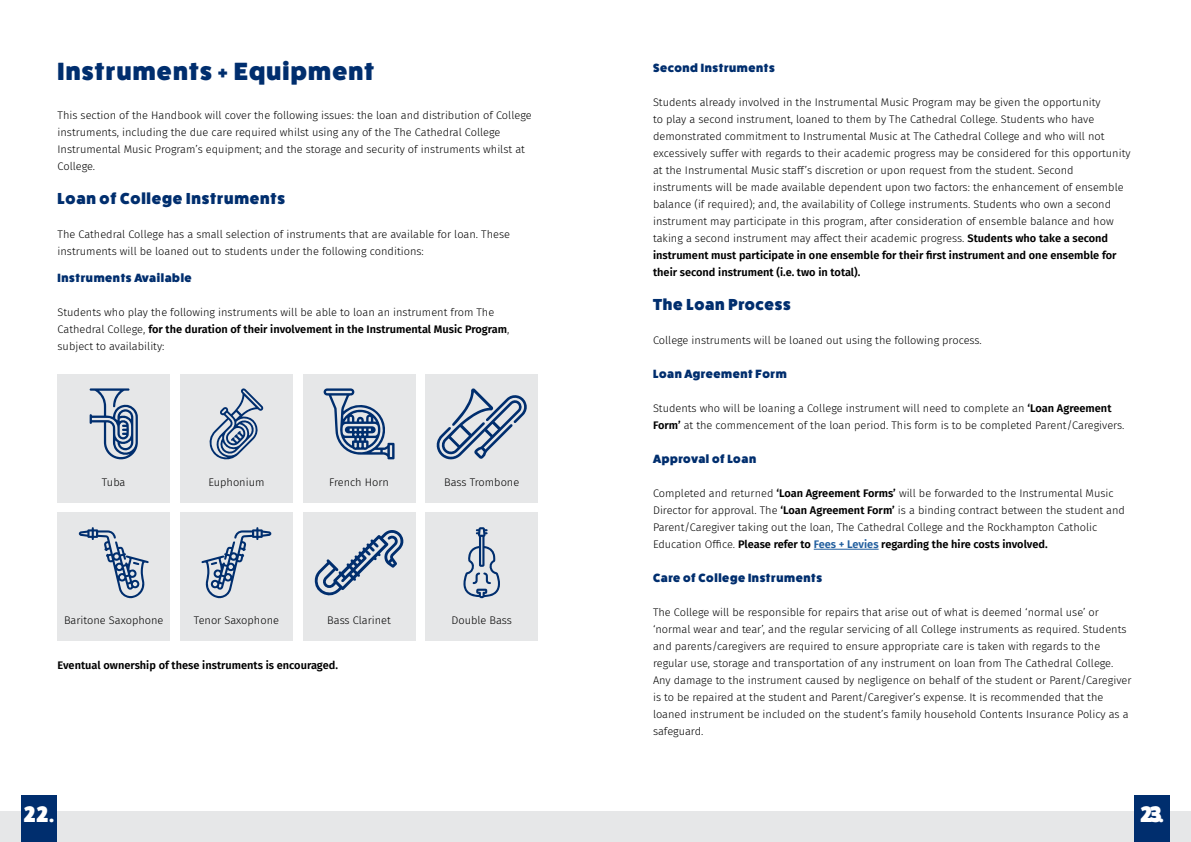
<style>
.page{position:relative;width:1191px;height:842px;background:#fff}
.page>*{position:absolute;margin:0;border:0;box-sizing:border-box;transform-origin:0 0}
.t1{font:800 25px "Fat Frank";letter-spacing:.05em;color:#002e6e}
.t2{font:800 22.5px "Fat Frank";color:#fff}
.t3{font:800 16px "Fat Frank";letter-spacing:.05em;color:#002e6e}
.t4{font:800 12px "Fat Frank";letter-spacing:.05em;color:#002e6e}
.t5{font:300 11px/17px "Fira Sans";color:#000}
.t6{font:600 11px "Fira Sans";color:#000}
.s1{font-weight:600}
.s2{font-weight:600;color:#215e9e}
</style>
<div class="page">
<div style="left:0;top:811px;width:1191px;height:31px;background:#e6e7e8"></div>
<div style="left:21px;top:795px;width:36px;height:47px;background:#002e6e"></div>
<div style="left:58px;top:374px;width:112px;height:129px;background:#e6e7e8"></div>
<div style="left:58px;top:512px;width:112px;height:129px;background:#e6e7e8"></div>
<div style="left:180px;top:374px;width:113px;height:129px;background:#e6e7e8"></div>
<div style="left:180px;top:512px;width:113px;height:129px;background:#e6e7e8"></div>
<div style="left:303px;top:374px;width:112px;height:129px;background:#e6e7e8"></div>
<div style="left:303px;top:512px;width:112px;height:129px;background:#e6e7e8"></div>
<div style="left:425px;top:374px;width:113px;height:129px;background:#e6e7e8"></div>
<div style="left:425px;top:512px;width:113px;height:129px;background:#e6e7e8"></div>
<svg style="left:89px;top:388px;width:49px;height:72px"></svg>
<svg style="left:323px;top:388px;width:71px;height:71px"></svg>
<svg style="left:437px;top:388px;width:90px;height:72px"></svg>
<svg style="left:79px;top:527px;width:70px;height:71px"></svg>
<svg style="left:201px;top:527px;width:70px;height:71px"></svg>
<svg style="left:463px;top:527px;width:37px;height:71px"></svg>
<div style="left:1134px;top:795px;width:35px;height:47px;background:#002e6e"></div>
<hr style="left:813px;top:549px;width:65px;height:1px;background:#215e9e">
<svg style="left:209px;top:388px;width:55px;height:72px"></svg>
<svg style="left:314px;top:530px;width:89px;height:66px"></svg>
<h1 class="t1" style="left:58px;top:57px;width:318px">Instruments + Equipment</h1>
<p class="t5" style="left:58px;top:107px;width:475px">This section of the Handbook will cover the following issues: the loan and distribution of College instruments, including the due care required whilst using any of the The Cathedral College Instrumental Music Program’s equipment; and the storage and security of instruments whilst at College.</p>
<h3 class="t3" style="left:58px;top:190px;width:229px">Loan of College Instruments</h3>
<p class="t5" style="left:58px;top:226px;width:454px">The Cathedral College has a small selection of instruments that are available for loan. These instruments will be loaned out to students under the following conditions:</p>
<p class="t4" style="left:58px;top:271px;width:136px">Instruments Available</p>
<p class="t5" style="left:58px;top:304px;width:453px">Students who play the following instruments will be able to loan an instrument from The<br>Cathedral College, <span class="s1">for the duration of their involvement in the Instrumental Music Program</span>, subject to availability:</p>
<p class="t5" style="left:102px;top:474px;width:25px">Tuba</p>
<p class="t5" style="left:208px;top:474px;width:58px">Euphonium</p>
<p class="t5" style="left:329px;top:474px;width:61px">French Horn</p>
<p class="t5" style="left:444px;top:474px;width:77px">Bass Trombone</p>
<p class="t5" style="left:64px;top:611px;width:101px">Baritone Saxophone</p>
<p class="t5" style="left:194px;top:611px;width:87px">Tenor Saxophone</p>
<p class="t5" style="left:327px;top:611px;width:65px">Bass Clarinet</p>
<p class="t5" style="left:451px;top:611px;width:62px">Double Bass</p>
<p class="t6" style="left:58px;top:656px;width:282px">Eventual ownership of these instruments is encouraged.</p>
<h2 class="t2" style="left:24px;top:802px;width:32px">22.</h2>
<p class="t4" style="left:653px;top:61px;width:123px">Second Instruments</p>
<p class="t5" style="left:653px;top:94px;width:479px">Students already involved in the Instrumental Music Program may be given the opportunity<br>to play a second instrument, loaned to them by The Cathedral College. Students who have demonstrated commitment to Instrumental Music at The Cathedral College and who will not excessively suffer with regards to their academic progress may be considered for this opportunity at the Instrumental Music staff’s discretion or upon request from the student. Second instruments will be made available dependent upon two factors: the enhancement of ensemble balance (if required); and, the availability of College instruments. Students who own a second instrument may participate in this program, after consideration of ensemble balance and how taking a second instrument may affect their academic progress. <span class="s1">Students who take a second instrument must participate in one ensemble for their first instrument and one ensemble for their second instrument (i.e. two in total).</span></p>
<h3 class="t3" style="left:653px;top:296px;width:139px">The Loan Process</h3>
<p class="t5" style="left:653px;top:332px;width:330px">College instruments will be loaned out using the following process.</p>
<p class="t4" style="left:653px;top:367px;width:135px">Loan Agreement Form</p>
<p class="t5" style="left:653px;top:400px;width:473px">Students who will be loaning a College instrument will need to complete an <span class="s1">‘Loan Agreement<br>Form’</span> at the commencement of the loan period. This form is to be completed Parent/Caregivers.</p>
<p class="t4" style="left:653px;top:452px;width:105px">Approval of Loan</p>
<p class="t5" style="left:653px;top:485px;width:473px">Completed and returned <span class="s1">‘Loan Agreement Forms’</span> will be forwarded to the Instrumental Music Director for approval. The <span class="s1">‘Loan Agreement Form’</span> is a binding contract between the student and Parent/Caregiver taking out the loan, The Cathedral College and the Rockhampton Catholic Education Office. <span class="s1">Please refer to</span> <span class="s2">Fees + Levies</span> <span class="s1">regarding the hire costs involved.</span></p>
<p class="t4" style="left:653px;top:571px;width:170px">Care of College Instruments</p>
<p class="t5" style="left:653px;top:604px;width:480px">The College will be responsible for repairs that arise out of what is deemed ‘normal use’ or ‘normal wear and tear’, and the regular servicing of all College instruments as required. Students and parents/caregivers are required to ensure appropriate care is taken with regards to the regular use, storage and transportation of any instrument on loan from The Cathedral College.<br>Any damage to the instrument caused by negligence on behalf of the student or Parent/Caregiver is to be repaired at the student and Parent/Caregiver’s expense. It is recommended that the loaned instrument be included on the student’s family household Contents Insurance Policy as a safeguard.</p>
<h2 class="t2" style="left:1140px;top:802px;width:25px">23.</h2>
</div>
